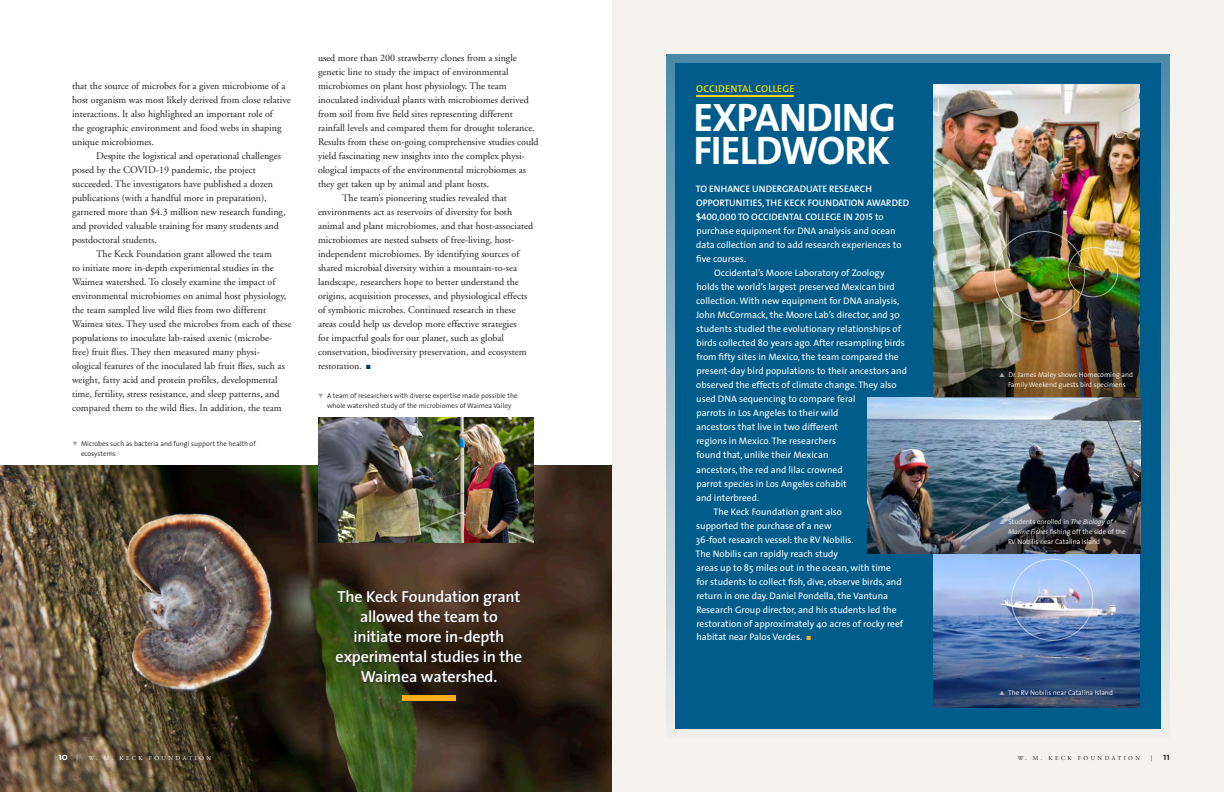
<style>
.page{position:relative;width:1224px;height:792px;background:#fff}
.page>*{position:absolute;margin:0;border:0;box-sizing:border-box;transform-origin:0 0}
.text{font:40px/33px "The Sans Bold Caps";letter-spacing:-.025em;color:#fff}
.text-2{font:600 16px/20px "The Sans";letter-spacing:-.01em;color:#fff;text-align:center}
.text-3{font:10px/14px "Adobe Garamond";color:#231f20}
.t1{font:600 10px "The Sans";letter-spacing:.02em;color:#f4d80d}
.t2{font:600 10px "The Sans";color:#fff}
.t3{font:600 10px "The Sans";color:#231f20}
.sidebar_text{font:9.5px/14px "The Sans";color:#fff}
.sidebar_text-2{font:9.5px/14px "The Sans Semi Bold Caps";color:#fff}
.t4{font:300 7px/10px "The Sans";color:#fff}
.t5{font:300 7px/10px "The Sans";color:#231f20;text-align:center}
.t6{font:6px "Adobe Garamond";letter-spacing:.4em;color:#fff}
.t7{font:6px "Adobe Garamond";letter-spacing:.4em;color:#231f20}
.s1{color:#a8a9ad}
.s2{color:#003a62}
.s3{font-family:"The Sans"}
.s4{color:#faad19}
.s5{font-style:italic}
.s6{font-family:"Adobe Garamond";font-weight:400;font-size:6px}
</style>
<div class="page">
<img style="left:0;top:465px;width:612px;height:327px">
<img style="left:318px;top:417px;width:216px;height:126px">
<div style="left:612px;top:0;width:612px;height:792px;background:#f6f3ef"></div>
<div style="left:666px;top:54px;width:504px;height:684px;background:linear-gradient(to bottom,#4989a8,#efefec)"></div>
<div style="left:675px;top:63px;width:486px;height:666px;background:#005d8b"></div>
<img style="left:933px;top:84px;width:207px;height:224px">
<img style="left:867px;top:398px;width:273px;height:75px">
<img style="left:933px;top:554px;width:207px;height:64px">
<img style="left:933px;top:308px;width:207px;height:90px">
<svg style="left:933px;top:618px;width:207px;height:90px;background:#3f5e90"></svg>
<img style="left:867px;top:473px;width:273px;height:81px">
<div style="left:1068px;top:247px;width:50px;height:50px;border:1px solid #fff;border-radius:50%"></div>
<div style="left:336px;top:589px;width:189px;height:115px;background:#231f20;opacity:.55"></div>
<div style="left:402px;top:695px;width:54px;height:6px;background:#faad19"></div>
<hr style="left:696px;top:95px;width:98px;height:2px;background:#f4d80d">
<svg style="left:999px;top:691px;width:5px;height:4px"></svg>
<svg style="left:999px;top:520px;width:5px;height:4px"></svg>
<svg style="left:999px;top:373px;width:5px;height:4px"></svg>
<p class="text-3" style="left:72px;top:79px;width:220px">that the source of microbes for a given microbiome of a host organism was most likely derived from close relative interactions. It also highlighted an important role of<br>the geographic environment and food webs in shaping unique microbiomes.</p>
<p class="text-3" style="left:72px;top:149px;width:215px;text-indent:24px">Despite the logistical and operational challenges posed by the COVID-19 pandemic, the project succeeded. The investigators have published a dozen publications (with a handful more in preparation), garnered more than $4.3 million new research funding, and provided valuable training for many students and postdoctoral students.</p>
<p class="text-3" style="left:72px;top:247px;width:221px;text-indent:24px">The Keck Foundation grant allowed the team<br>to initiate more in-depth experimental studies in the Waimea watershed. To closely examine the impact of environmental microbiomes on animal host physiology, the team sampled live wild flies from two different Waimea sites. They used the microbes from each of these populations to inoculate lab-raised axenic (microbe&shy;free) fruit flies. They then measured many physi&shy;ological features of the inoculated lab fruit flies, such as weight, fatty acid and protein profiles, developmental time, fertility, stress resistance, and sleep patterns, and compared them to the wild flies. In addition, the team</p>
<p class="t5" style="left:81px;top:439px;width:176px;text-align:left;text-indent:-9px"><span class="s1">❑</span> Microbes such as bacteria and fungi support the health of ecosystems</p>
<p class="text-3" style="left:318px;top:51px;width:222px">used more than 200 strawberry clones from a single genetic line to study the impact of environmental microbiomes on plant host physiology. The team inoculated individual plants with microbiomes derived from soil from five field sites representing different rainfall levels and compared them for drought tolerance.<br>Results from these on-going comprehensive studies could yield fascinating new insights into the complex physi&shy;ological impacts of the environmental microbiomes as they get taken up by animal and plant hosts.</p>
<p class="text-3" style="left:318px;top:191px;width:217px;text-indent:24px">The team’s pioneering studies revealed that environments act as reservoirs of diversity for both animal and plant microbiomes, and that host-associated microbiomes are nested subsets of free-living, host&shy;independent microbiomes. By identifying sources of shared microbial diversity within a mountain-to-sea landscape, researchers hope to better understand the origins, acquisition processes, and physiological effects of symbiotic microbes. Continued research in these areas could help us develop more effective strategies<br>for impactful goals for our planet, such as global conservation, biodiversity preservation, and ecosystem restoration. <span class="s2">■</span></p>
<p class="t5" style="left:318px;top:391px;width:201px"><span class="s1">❑</span> A team of researchers with diverse expertise made possible the whole watershed study of the microbiomes of Waimea Valley</p>
<p class="text-2" style="left:336px;top:586px;width:188px">The Keck Foundation grant allowed the team to initiate more in-depth experimental studies in the<br>Waimea watershed.</p>
<p class="t1" style="left:696px;top:80px;width:100px">OCCIDENTAL COLLEGE</p>
<p class="text" style="left:693px;top:100px;width:204px">EXPANDING<br>FIELDWORK</p>
<p class="sidebar_text-2" style="left:696px;top:182px;width:215px">TO ENHANCE UNDERGRADUATE RESEARCH OPPORTUNITIES, THE KECK FOUNDATION AWARDED $400,000 TO OCCIDENTAL COLLEGE IN 2015 <span class="s3">to purchase equipment for DNA analysis and ocean data collection and to add research experiences to five courses.</span></p>
<p class="sidebar_text" style="left:696px;top:266px;width:212px;text-indent:18px">Occidental’s Moore Laboratory of Zoology holds the world’s largest preserved Mexican bird collection. With new equipment for DNA analysis, John McCormack, the Moore Lab’s director, and 30 students studied the evolutionary relationships of birds collected 80 years ago. After resampling birds from fifty sites in Mexico, the team compared the present-day bird populations to their ancestors and observed the effects of climate change. They also used DNA sequencing to compare feral<br>parrots in Los Angeles to their wild<br>ancestors that live in two different<br>regions in Mexico. The researchers<br>found that, unlike their Mexican<br>ancestors, the red and lilac crowned<br>parrot species in Los Angeles cohabit<br>and interbreed.</p>
<p class="sidebar_text" style="left:696px;top:504px;width:209px;text-indent:18px">The Keck Foundation grant also<br>supported the purchase of a new<br>36-foot research vessel: the RV Nobilis.<br>The Nobilis can rapidly reach study<br>areas up to 85 miles out in the ocean, with time for students to collect fish, dive, observe birds, and return in one day. Daniel Pondella, the Vantuna Research Group director, and his students led the restoration of approximately 40 acres of rocky reef habitat near Palos Verdes. <span class="s4">■</span></p>
<p class="t4" style="left:1008px;top:370px;width:127px">Dr. James Maley shows Homecoming and<br>Family Weekend guests bird specimens</p>
<p class="t4" style="left:1008px;top:517px;width:119px">Students enrolled in <span class="s5">The Biology of<br>Marine Fishes</span> fishing off the side of the<br>RV Nobilis near Catalina Island</p>
<p class="t4" style="left:1008px;top:688px;width:106px">The RV Nobilis near Catalina Island</p>
<p class="t2" style="left:59px;top:749px;width:21px">10 <span class="s6">|</span></p>
<p class="t6" style="left:89px;top:755px;width:124px">W. M. KECK FOUNDATION</p>
<p class="t7" style="left:1018px;top:755px;width:124px">W. M. KECK FOUNDATION</p>
<p class="t3" style="left:1151px;top:749px;width:21px"><span class="s6">|</span> 11</p>
</div>
